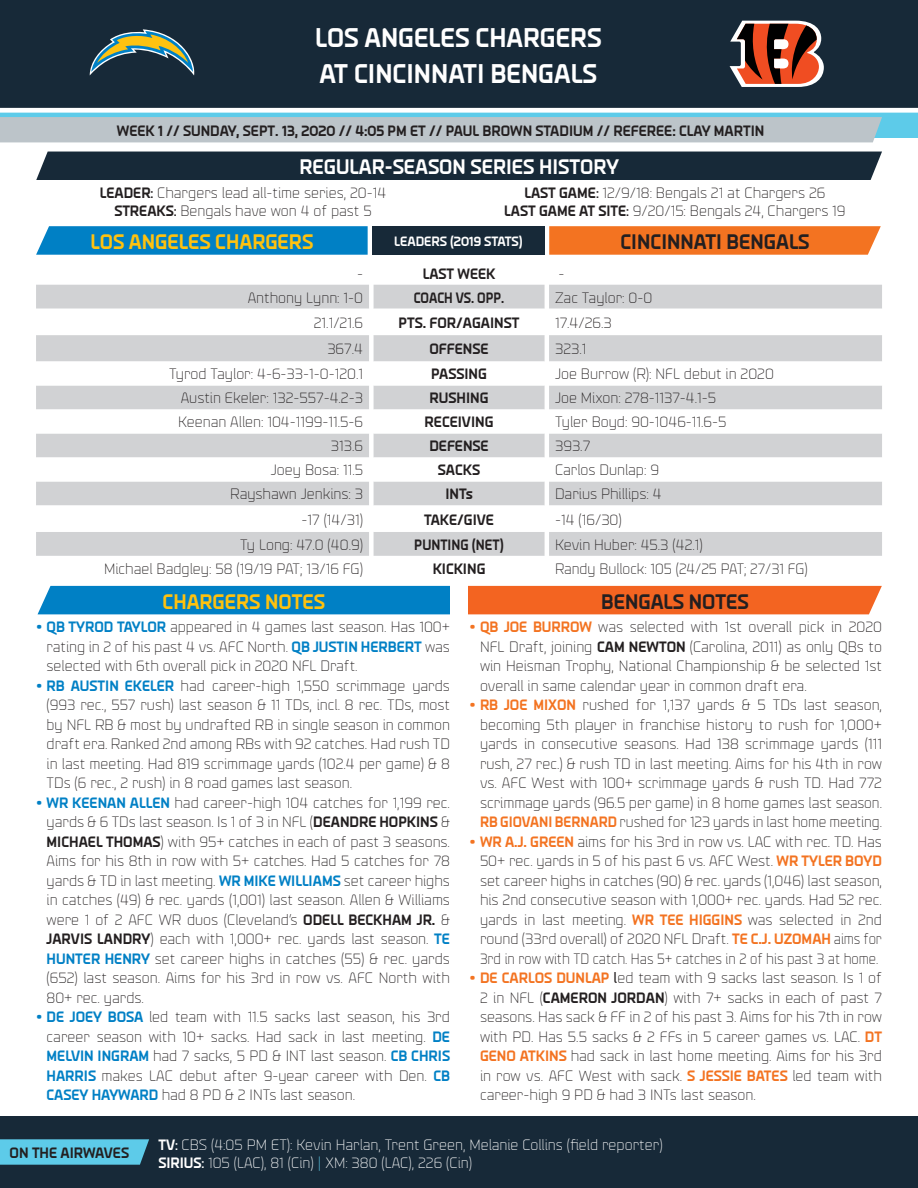
<style>
.page{position:relative;width:918px;height:1188px;background:#fff}
.page>*{position:absolute;margin:0;border:0;box-sizing:border-box;transform-origin:0 0}
.t1{font:700 27px "Endzone Tech Cond";color:#fff}
.t2{font:700 21px "Endzone Tech Cond";color:#ffc20e}
.t3{font:700 21px "Endzone Tech Cond";color:#231f20}
.t4{font:700 21px "Endzone Tech Cond";color:#fff}
.t5{font:300 15px/19.5px "Endzone Tech Cond";color:#231f20;text-align:justify}
.t6{font:700 15px "Endzone Tech Cond";color:#231f20}
.t7{font:300 15px "Endzone Tech Cond";color:#fff}
.t8{font:700 15px "Endzone Tech Cond";color:#231f20;scale:.9 1}
.t9{font:700 15px "Endzone Tech Cond";color:#231f20;scale:.94 1}
.t10{font:700 13.5px "Endzone Tech Cond";color:#fff}
.s1{font-weight:700}
.s2{font-weight:500}
.s3{font-weight:700;color:#0080c5}
.s4{font-weight:700;color:#f37321}
.s5{color:#5dcbe9}
</style>
<div class="page">
<div style="left:36px;top:152px;width:846px;height:28px;background:#172938"></div>
<div style="left:0;top:0;width:918px;height:108px;background:#172938"></div>
<div style="left:0;top:112px;width:918px;height:26px;background:#5dcbe9"></div>
<div style="left:0;top:117px;width:882px;height:25px;background:#bcc4c9"></div>
<hr style="left:0;top:112px;width:918px;height:1px;background:#fff">
<svg style="left:730px;top:21px;width:94px;height:66px;background:#96594a"></svg>
<div style="left:0;top:1116px;width:918px;height:72px;background:#172938"></div>
<svg style="left:0;top:1139px;width:149px;height:26px;background:#59c2df"></svg>
<div style="left:38px;top:586px;width:412px;height:28px;background:#0080c5"></div>
<div style="left:468px;top:586px;width:414px;height:28px;background:#f36421"></div>
<div style="left:36px;top:285px;width:846px;height:24px;background:#d1d2d4"></div>
<svg style="left:36px;top:335px;width:846px;height:221px;fill:#d1d2d4"></svg>
<svg style="left:36px;top:226px;width:332px;height:29px;background:#0984c7"></svg>
<svg style="left:549px;top:226px;width:332px;height:29px;background:#f37829"></svg>
<svg style="left:90px;top:29px;width:104px;height:46px"></svg>
<div style="left:372px;top:226px;width:173px;height:29px;background:#172938"></div>
<p class="t1" style="left:315px;top:20px;width:288px">LOS ANGELES CHARGERS</p>
<p class="t1" style="left:319px;top:56px;width:279px">AT CINCINNATI BENGALS</p>
<p class="t6" style="left:117px;top:121px;width:649px">WEEK 1 // SUNDAY, SEPT. 13, 2020 // 4:05 PM ET // PAUL BROWN STADIUM // REFEREE: CLAY MARTIN</p>
<p class="t4" style="left:299px;top:154px;width:321px">REGULAR-SEASON SERIES HISTORY</p>
<p class="t5" style="left:100px;top:182px;width:288px"><span class="s1">LEADER</span><span class="s2">:</span> Chargers lead all-time series, 20-14</p>
<p class="t5" style="left:114px;top:200px;width:259px"><span class="s1">STREAKS</span><span class="s2">:</span> Bengals have won 4 of past 5</p>
<p class="t5" style="left:524px;top:182px;width:303px"><span class="s1">LAST GAME</span><span class="s2">:</span> 12/9/18: Bengals 21 at Chargers 26</p>
<p class="t5" style="left:504px;top:200px;width:343px"><span class="s1">LAST GAME AT SITE</span><span class="s2">:</span> 9/20/15: Bengals 24, Chargers 19</p>
<p class="t2" style="left:91px;top:228px;width:224px">LOS ANGELES CHARGERS</p>
<p class="t10" style="left:394px;top:233px;width:130px">LEADERS (2019 STATS)</p>
<p class="t3" style="left:621px;top:228px;width:190px">CINCINNATI BENGALS</p>
<p class="t5" style="left:357px;top:263px;width:7px">-</p>
<p class="t6" style="left:423px;top:264px;width:74px">LAST WEEK</p>
<p class="t5" style="left:559px;top:263px;width:7px">-</p>
<p class="t5" style="left:248px;top:287px;width:117px">Anthony Lynn: 1-0</p>
<p class="t8" style="left:414px;top:288px;width:102px">COACH VS. OPP.</p>
<p class="t5" style="left:555px;top:287px;width:99px">Zac Taylor: 0-0</p>
<p class="t5" style="left:314px;top:312px;width:51px">21.1/21.6</p>
<p class="t6" style="left:399px;top:313px;width:122px">PTS. FOR/AGAINST</p>
<p class="t5" style="left:555px;top:312px;width:58px">17.4/26.3</p>
<p class="t5" style="left:327px;top:339px;width:37px">367.4</p>
<p class="t6" style="left:429px;top:340px;width:61px">OFFENSE</p>
<p class="t5" style="left:555px;top:339px;width:33px">323.1</p>
<p class="t5" style="left:169px;top:364px;width:196px">Tyrod Taylor: 4-6-33-1-0-120.1</p>
<p class="t6" style="left:431px;top:365px;width:57px">PASSING</p>
<p class="t5" style="left:555px;top:364px;width:220px">Joe Burrow (R): NFL debut in 2020</p>
<p class="t5" style="left:181px;top:388px;width:184px">Austin Ekeler: 132-557-4.2-3</p>
<p class="t6" style="left:430px;top:389px;width:60px">RUSHING</p>
<p class="t5" style="left:555px;top:388px;width:163px">Joe Mixon: 278-1137-4.1-5</p>
<p class="t5" style="left:178px;top:412px;width:186px">Keenan Allen: 104-1199-11.5-6</p>
<p class="t6" style="left:425px;top:413px;width:70px">RECEIVING</p>
<p class="t5" style="left:555px;top:412px;width:173px">Tyler Boyd: 90-1046-11.6-5</p>
<p class="t5" style="left:331px;top:436px;width:34px">313.6</p>
<p class="t6" style="left:429px;top:437px;width:61px">DEFENSE</p>
<p class="t5" style="left:555px;top:436px;width:37px">393.7</p>
<p class="t5" style="left:271px;top:460px;width:94px">Joey Bosa: 11.5</p>
<p class="t6" style="left:438px;top:461px;width:44px">SACKS</p>
<p class="t5" style="left:555px;top:460px;width:105px">Carlos Dunlap: 9</p>
<p class="t5" style="left:230px;top:484px;width:134px">Rayshawn Jenkins: 3</p>
<p class="t6" style="left:445px;top:485px;width:29px">INTs</p>
<p class="t5" style="left:555px;top:484px;width:108px">Darius Phillips: 4</p>
<p class="t5" style="left:302px;top:509px;width:63px">-17 (14/31)</p>
<p class="t6" style="left:424px;top:510px;width:71px">TAKE/GIVE</p>
<p class="t5" style="left:555px;top:509px;width:68px">-14 (16/30)</p>
<p class="t5" style="left:240px;top:534px;width:124px">Ty Long: 47.0 (40.9)</p>
<p class="t9" style="left:414px;top:535px;width:97px">PUNTING (NET)</p>
<p class="t5" style="left:555px;top:534px;width:149px">Kevin Huber: 45.3 (42.1)</p>
<p class="t5" style="left:104px;top:558px;width:260px">Michael Badgley: 58 (19/19 PAT; 13/16 FG)</p>
<p class="t6" style="left:433px;top:559px;width:54px">KICKING</p>
<p class="t5" style="left:555px;top:558px;width:254px">Randy Bullock: 105 (24/25 PAT; 27/31 FG)</p>
<p class="t2" style="left:163px;top:588px;width:164px">CHARGERS NOTES</p>
<p class="t3" style="left:601px;top:588px;width:149px">BENGALS NOTES</p>
<p class="t5" style="left:47px;top:617px;width:405px;text-indent:-10px"><span class="s3">• QB TYROD TAYLOR</span> appeared in 4 games last season. Has 100+ rating in 2 of his past 4 vs. AFC North. <span class="s3">QB JUSTIN HERBERT</span> was selected with 6th overall pick in 2020 NFL Draft.</p>
<p class="t5" style="left:47px;top:675px;width:405px;text-indent:-10px"><span class="s3">• RB AUSTIN EKELER</span> had career-high 1,550 scrimmage yards (993 rec., 557 rush) last season &amp; 11 TDs, incl. 8 rec. TDs, most by NFL RB &amp; most by undrafted RB in single season in common draft era. Ranked 2nd among RBs with 92 catches. Had rush TD in last meeting. Had 819 scrimmage yards (102.4 per game) &amp; 8<br>TDs (6 rec., 2 rush) in 8 road games last season.</p>
<p class="t5" style="left:47px;top:792px;width:405px;text-indent:-10px"><span class="s3">• WR KEENAN ALLEN</span> had career-high 104 catches for 1,199 rec. yards &amp; 6 TDs last season. Is 1 of 3 in NFL (<span class="s1">DEANDRE HOPKINS</span> &amp; <span class="s1">MICHAEL THOMAS</span>) with 95+ catches in each of past 3 seasons.<br>Aims for his 8th in row with 5+ catches. Had 5 catches for 78 yards &amp; TD in last meeting. <span class="s3">WR MIKE WILLIAMS</span> set career highs in catches (49) &amp; rec. yards (1,001) last season. Allen &amp; Williams were 1 of 2 AFC WR duos (Cleveland’s <span class="s1">ODELL BECKHAM JR.</span> &amp; <span class="s1">JARVIS LANDRY</span>) each with 1,000+ rec. yards last season. <span class="s3">TE HUNTER HENRY</span> set career highs in catches (55) &amp; rec. yards (652) last season. Aims for his 3rd in row vs. AFC North with 80+ rec. yards.</p>
<p class="t5" style="left:47px;top:1007px;width:405px;text-indent:-10px"><span class="s3">• DE JOEY BOSA</span> led team with 11.5 sacks last season, his 3rd career season with 10+ sacks. Had sack in last meeting. <span class="s3">DE MELVIN INGRAM</span> had 7 sacks, 5 PD &amp; INT last season. <span class="s3">CB CHRIS HARRIS</span> makes LAC debut after 9-year career with Den. <span class="s3">CB CASEY HAYWARD</span> had 8 PD &amp; 2 INTs last season.</p>
<p class="t5" style="left:480px;top:617px;width:404px;text-indent:-10px"><span class="s4">• QB JOE BURROW</span> was selected with 1st overall pick in 2020<br>NFL Draft, joining <span class="s1">CAM NEWTON</span> (Carolina, 2011) as only QBs to win Heisman Trophy, National Championship &amp; be selected 1st overall in same calendar year in common draft era.</p>
<p class="t5" style="left:480px;top:695px;width:404px;text-indent:-10px"><span class="s4">• RB JOE MIXON</span> rushed for 1,137 yards &amp; 5 TDs last season, becoming 5th player in franchise history to rush for 1,000+ yards in consecutive seasons. Had 138 scrimmage yards (111 rush, 27 rec.) &amp; rush TD in last meeting. Aims for his 4th in row vs. AFC West with 100+ scrimmage yards &amp; rush TD. Had 772 scrimmage yards (96.5 per game) in 8 home games last season.<br><span class="s4">RB GIOVANI BERNARD</span> rushed for 123 yards in last home meeting.</p>
<p class="t5" style="left:480px;top:831px;width:404px;text-indent:-11px"><span class="s4">• WR A.J. GREEN</span> aims for his 3rd in row vs. LAC with rec. TD. Has 50+ rec. yards in 5 of his past 6 vs. AFC West. <span class="s4">WR TYLER BOYD </span>set career highs in catches (90) &amp; rec. yards (1,046) last season, his 2nd consecutive season with 1,000+ rec. yards. Had 52 rec. yards in last meeting. <span class="s4">WR TEE HIGGINS</span> was selected in 2nd round (33rd overall) of 2020 NFL Draft. <span class="s4">TE C.J. UZOMAH</span> aims for 3rd in row with TD catch. Has 5+ catches in 2 of his past 3 at home.</p>
<p class="t5" style="left:480px;top:968px;width:404px;text-indent:-10px"><span class="s4">• DE CARLOS DUNLAP</span> <span class="s2">l</span>ed team with 9 sacks last season. Is 1 of 2 in NFL (<span class="s1">CAMERON JORDAN</span>) with 7+ sacks in each of past 7 seasons. Has sack &amp; FF in 2 of his past 3. Aims for his 7th in row with PD. Has 5.5 sacks &amp; 2 FFs in 5 career games vs. LAC. <span class="s4">DT GENO ATKINS</span> had sack in last home meeting. Aims for his 3rd in row vs. AFC West with sack. <span class="s4">S JESSIE BATES</span> led team with career-high 9 PD &amp; had 3 INTs last season.</p>
<p class="t6" style="left:10px;top:1143px;width:121px">ON THE AIRWAVES</p>
<p class="t7" style="left:158px;top:1136px;width:506px"><span class="s1">TV</span><span class="s2">:</span> CBS (4:05 PM ET): Kevin Harlan, Trent Green, Melanie Collins (field reporter)</p>
<p class="t7" style="left:158px;top:1154px;width:315px"><span class="s1">SIRIUS</span><span class="s2">:</span> 105 (LAC), 81 (Cin) <span class="s5">|</span> XM: 380 (LAC), 226 (Cin)</p>
</div>
